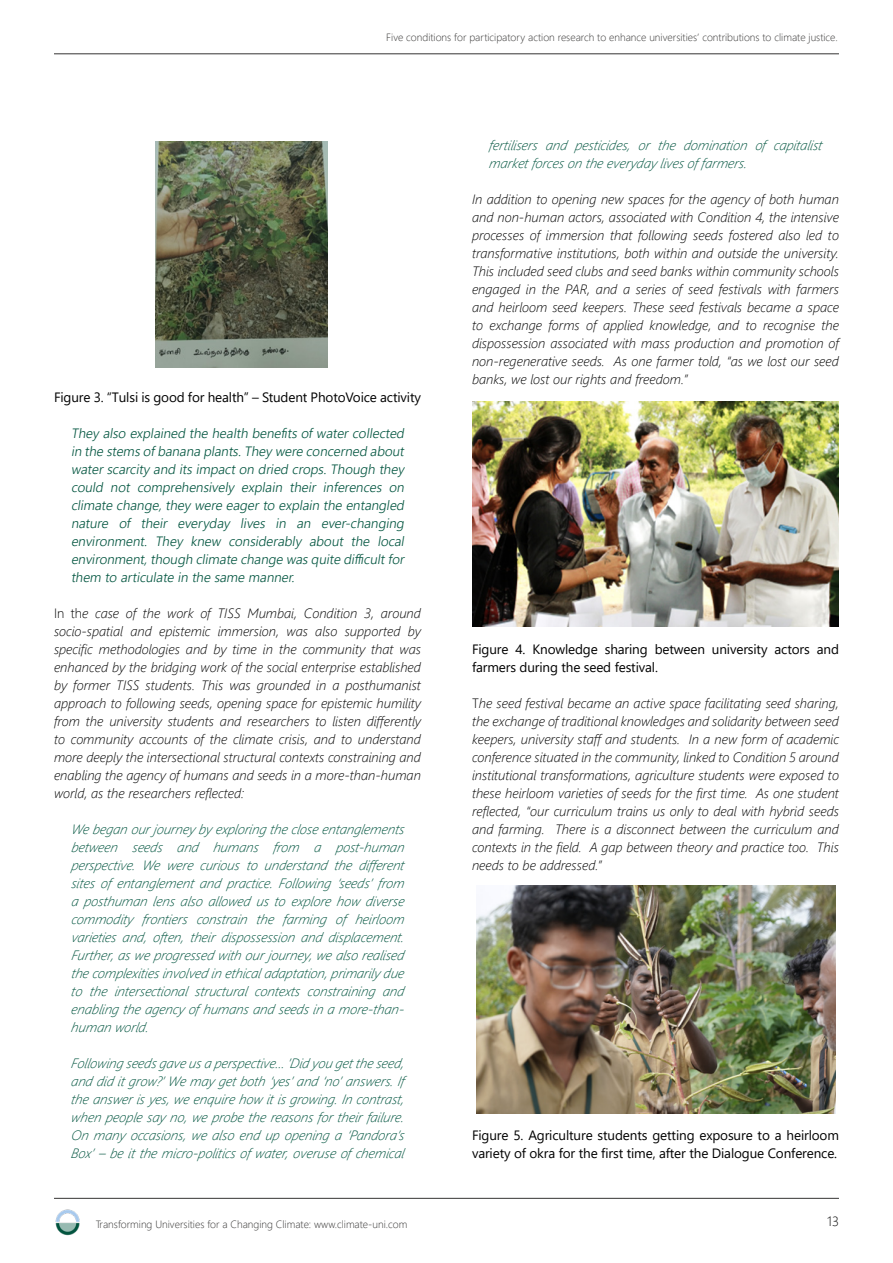
<style>
.page{position:relative;width:893px;height:1263px;background:#fff}
.page>*{position:absolute;margin:0;border:0;box-sizing:border-box;transform-origin:0 0}
.t1{font:italic 300 13.5px/18px "Segoe UI";color:#000;text-align:justify}
.t2{font:italic 300 13.5px/18px "Segoe UI";color:#035540}
.t3{font:italic 300 13.5px/18px "Segoe UI";color:#035540;text-align:justify}
.t4{font:13.5px/18px "Segoe UI";letter-spacing:-.01em;color:#000}
.t5{font:300 13.5px "Segoe UI";color:#000}
.t6{font:300 10.5px "Segoe UI";color:#353433}
.s1{font-style:normal}
</style>
<div class="page">
<img style="left:55px;top:1209px;width:25px;height:26px">
<hr style="left:54px;top:54px;width:785px;height:1px;background:#353433">
<hr style="left:54px;top:1198px;width:785px;height:1px;background:#353433">
<img style="left:155px;top:141px;width:172px;height:226px">
<img style="left:473px;top:401px;width:366px;height:225px">
<img style="left:477px;top:886px;width:359px;height:227px">
<p class="t6" style="left:386px;top:27px;width:453px">Five conditions for participatory action research to enhance universities’ contributions to climate justice.</p>
<p class="t4" style="left:54px;top:387px;width:369px">Figure 3. “Tulsi is good for health” – Student PhotoVoice activity</p>
<p class="t3" style="left:71px;top:423px;width:338px">Theyalso explained the health benefitsofwatercollected in the stemsofbanana plants.Theywere concerned about waterscarcityand itsimpacton dried crops.Though they could not comprehensively explain their inferences on climate change,theywere eagerto explain the entangled nature of their everyday lives in an ever-changing environment. They knew considerably about the local environment,though climate change wasquite difficultfor them to articulate in the same manner.</p>
<p class="t1" style="left:54px;top:602px;width:368px"><span class="s1">In th</span>e case of the work of TISS Mumbai, Condition 3, around socio-spatial and epistemic immersion, was also supported by specific methodologies and by time in the community that was enhanced by the bridging work of the social enterprise established by former TISS students. This was grounded in a posthumanist approach to following seeds, opening space for epistemic humility from the university students and researchers to listen differently to community accounts of the climate crisis, and to understand more deeply the intersectional structural contexts constraining and enabling the agency of humans and seeds in a more-than-human world, as the researchers reflected:</p>
<p class="t2" style="left:71px;top:818px;width:338px;text-align:justify">We began ourjourney by exp loring the close entanglements between seeds and humans from a post-human p ersp ective. We were curious to understand the different sites of entang lement and p ractice. Following ‘seeds’ from a posthuman lens also allowed us to explore how diverse commodity frontiers constrain the farming of heirloom varieties and, often, their disp ossession and disp lacement.<br>Further,aswe p rogressed with ourjourney,we also realised the comp lexitiesinvolved in ethicaladap tation,p rimarily due to the intersectional structural contexts constraining and enabling the agency of humans and seeds in a more-than&shy;human world.</p>
<p class="t2" style="left:71px;top:1052px;width:338px">Following seedsgave usa p ersp ective… ’Did you getthe seed, and did itgrow?’We may getboth ‘yes’and ‘no’answers.If the answer is yes, we enquire how it is g rowing . In contrast, when peop le say no, we probe the reasons for their failure.<br>On many occasions, we also end up op ening a ‘Pandora’s Box’ – be it the micro-p olitics of water, overuse of chemical</p>
<p class="t2" style="left:489px;top:134px;width:338px">fertilisers and p esticides, or the domination of cap italist marketforceson the everyday livesof farmers.</p>
<p class="t1" style="left:472px;top:188px;width:368px">In addition to opening new spaces for the agency of both human and non-human actors, associated with Condition 4, the intensive processes of immersion that following seeds fostered also led to transformative institutions, both within and outside the university.<br>This included seed clubs and seed banks within community schools engaged in the PAR, and a series of seed festivals with farmers and heirloom seed keepers. These seed festivals became a space to exchange forms of applied knowledge, and to recognise the dispossession associated with mass production and promotion of non-regenerative seeds. As one farmer told, “as we lost our seed banks, we lost our rights and freedom.”</p>
<p class="t4" style="left:472px;top:639px;width:368px">Figure 4. Knowledge sharing between university actors and farmers during the seed festival.</p>
<p class="t1" style="left:472px;top:692px;width:368px"><span class="s1">T</span>he seed festival became an active space facilitating seed sharing, the exchange of traditional knowledges and solidarity between seed keepers, university staff and students. In a new form of academic conference situated in the community, linked to Condition 5 around institutional transformations, agriculture students were exposed to these heirloom varieties of seeds for the first time. As one student reflected, “our curriculum trains us only to deal with hybrid seeds and farming. There is a disconnect between the curriculum and contexts in the field. A gap between theory and practice too. This needs to be addressed.”</p>
<p class="t4" style="left:472px;top:1125px;width:368px">Figure 5. Agriculture students getting exposure to a heirloom variety of okra for the first time, after the Dialogue Conference.</p>
<p class="t6" style="left:96px;top:1214px;width:313px">Transforming Universities for a Changing Climate: www.climate-uni.com</p>
<p class="t5" style="left:827px;top:1209px;width:13px">13</p>
</div>
